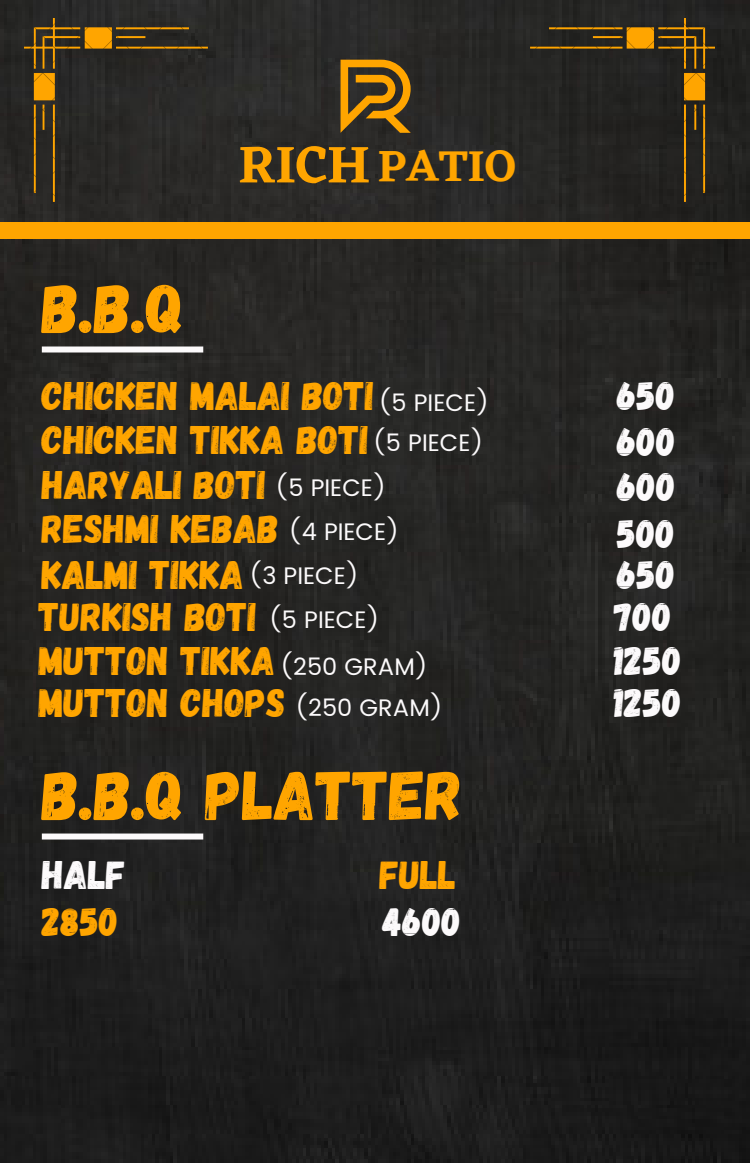
<style>
.page{position:relative;width:750px;height:1163px;background:#fff}
.page>*{position:absolute;margin:0;border:0;box-sizing:border-box;transform-origin:0 0}
.t1{font:69.72px "Gagalin";color:#ffa500}
.t2{font:600 53.6px "Eczar";color:#ffa500}
.t3{font:600 45.08px "Eczar";color:#ffa500}
.t4{font:39.83px "Gagalin";color:#ffa500}
.t5{font:39.83px "Gagalin";color:#fcfafb}
.t6{font:23.9px "Poppins";color:#fcfafb}
</style>
<div class="page">
<img style="left:0;top:0;width:750px;height:1162px">
<img style="left:24px;top:19px;width:184px;height:182px">
<img style="left:531px;top:19px;width:183px;height:182px">
<svg style="left:341px;top:60px;width:70px;height:73px;background:#8c6216"></svg>
<div style="left:0;top:222px;width:750px;height:17px;background:#ffa500"></div>
<div style="left:42px;top:346px;width:161px;height:6px;background:#fcfafb"></div>
<div style="left:42px;top:833px;width:161px;height:6px;background:#fcfafb"></div>
<p class="t1" style="left:42px;top:263px;width:144px">B.B.Q</p>
<p class="t2" style="left:238px;top:132px;width:133px">RICH</p>
<p class="t3" style="left:378px;top:139px;width:139px">PATIO</p>
<p class="t4" style="left:42px;top:370px;width:333px">CHICKEN MALAI BOTI</p>
<p class="t5" style="left:617px;top:370px;width:60px">650</p>
<p class="t4" style="left:42px;top:414px;width:328px">CHICKEN TIKKA BOTI</p>
<p class="t5" style="left:617px;top:415px;width:61px">600</p>
<p class="t4" style="left:42px;top:459px;width:225px">HARYALI BOTI</p>
<p class="t5" style="left:617px;top:460px;width:61px">600</p>
<p class="t4" style="left:42px;top:503px;width:239px">RESHMI KEBAB</p>
<p class="t5" style="left:617px;top:508px;width:60px">500</p>
<p class="t4" style="left:42px;top:549px;width:204px">KALMI TIKKA</p>
<p class="t6" style="left:378px;top:389px;width:113px">(5 PIECE)</p>
<p class="t6" style="left:373px;top:429px;width:113px">(5 PIECE)</p>
<p class="t6" style="left:275px;top:474px;width:113px">(5 PIECE)</p>
<p class="t6" style="left:288px;top:517px;width:113px">(4 PIECE)</p>
<p class="t6" style="left:249px;top:562px;width:112px">(3 PIECE)</p>
<p class="t4" style="left:39px;top:591px;width:219px">TURKISH BOTI</p>
<p class="t6" style="left:269px;top:606px;width:113px">(5 PIECE)</p>
<p class="t5" style="left:614px;top:591px;width:59px">700</p>
<p class="t4" style="left:39px;top:635px;width:238px">MUTTON TIKKA</p>
<p class="t6" style="left:280px;top:652px;width:150px">(250 GRAM)</p>
<p class="t5" style="left:614px;top:635px;width:69px">1250</p>
<p class="t4" style="left:39px;top:676px;width:248px">MUTTON CHOPS</p>
<p class="t6" style="left:295px;top:694px;width:150px">(250 GRAM)</p>
<p class="t5" style="left:614px;top:676px;width:69px">1250</p>
<p class="t5" style="left:617px;top:549px;width:60px">650</p>
<p class="t1" style="left:42px;top:750px;width:423px">B.B.Q PLATTER</p>
<p class="t5" style="left:42px;top:849px;width:85px">HALF</p>
<p class="t4" style="left:380px;top:849px;width:78px">FULL</p>
<p class="t5" style="left:383px;top:895px;width:80px">4600</p>
<p class="t4" style="left:42px;top:895px;width:79px">2850</p>
</div>
